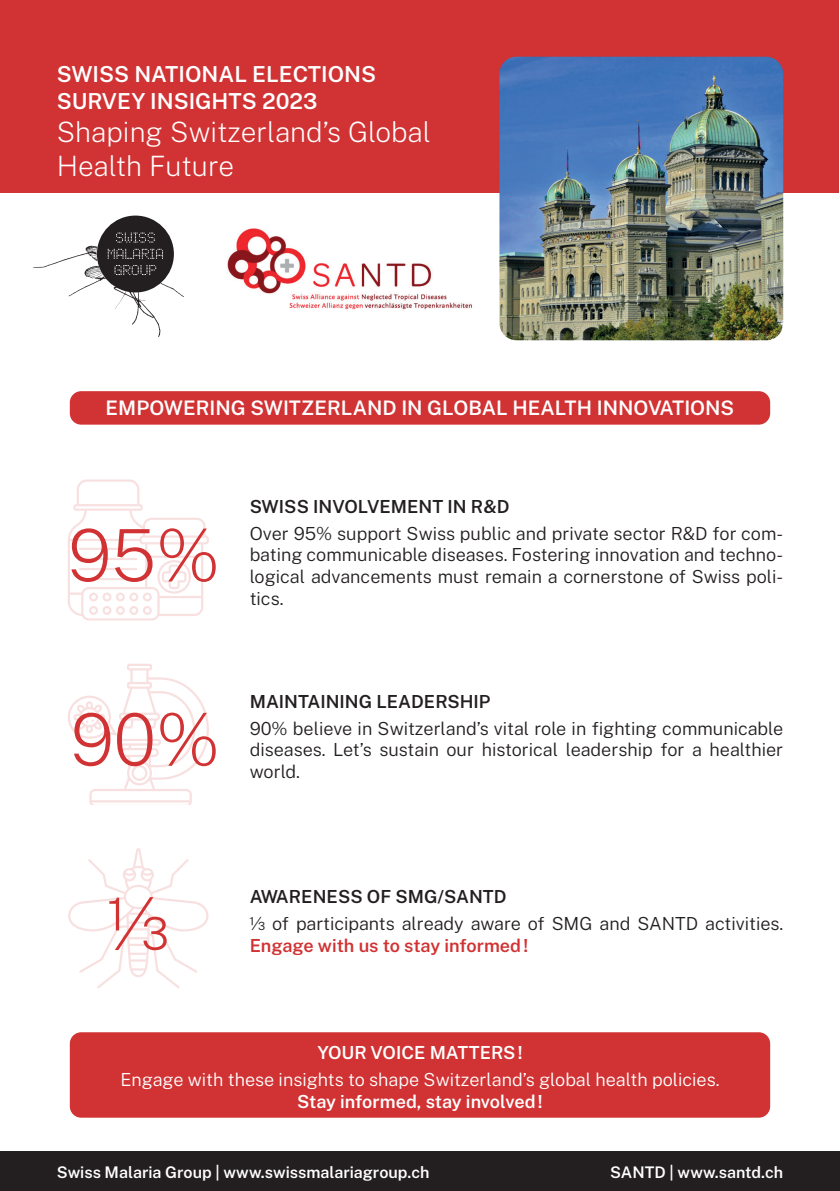
<style>
.page{position:relative;width:840px;height:1191px;background:#fff}
.page>*{position:absolute;margin:0;border:0;box-sizing:border-box;transform-origin:0 0}
.t1{font:200 72px "Public Sans";color:#d13233}
.t2{font:200 28px/33.6px "Public Sans";color:#fff}
.t3{font:600 22px/26.4px "Public Sans";color:#fff}
.t4{font:600 20px "Public Sans";color:#fff}
.t5{font:300 18px/21.6px "Public Sans";color:#231f20;text-align:justify}
.t6{font:300 18px "Public Sans";color:#fff}
.t7{font:600 18px "Public Sans";color:#231f20}
.t8{font:600 18px "Public Sans";color:#fff}
.t9{font:600 18px "Public Sans";color:#d13233}
.t10{font:600 16px "Public Sans";color:#fff}
</style>
<div class="page">
<div style="left:0;top:0;width:838px;height:193px;background:#d13233"></div>
<img style="left:499px;top:57px;width:283px;height:283px">
<svg style="left:68px;top:479px;width:141px;height:141px"></svg>
<div style="left:0;top:1151px;width:839px;height:40px;background:#231f20"></div>
<svg style="left:68px;top:664px;width:141px;height:141px"></svg>
<svg style="left:68px;top:848px;width:141px;height:140px"></svg>
<div style="left:70px;top:1032px;width:699px;height:85px;background:#d13233;border-radius:11px"></div>
<div style="left:70px;top:391px;width:699px;height:33px;background:#d13233;border-radius:11px"></div>
<img style="left:33px;top:245px;width:151px;height:92px">
<div style="left:97px;top:215px;width:77px;height:77px;background:#231f20;border-radius:50%"></div>
<svg style="left:114px;top:265px;width:42px;height:10px"></svg>
<svg style="left:108px;top:249px;width:55px;height:10px"></svg>
<svg style="left:116px;top:232px;width:39px;height:11px"></svg>
<img style="left:227px;top:228px;width:245px;height:82px">
<p class="t3" style="left:57px;top:60px;width:321px">SWISS NATIONAL ELECTIONS<br>SURVEY INSIGHTS 2023</p>
<h2 class="t2" style="left:57px;top:114px;width:375px">Shaping Switzerland’s Global<br>Health Future</h2>
<p class="t4" style="left:106px;top:394px;width:629px">EMPOWERING SWITZERLAND IN GLOBAL HEALTH INNOVATIONS</p>
<h1 class="t1" style="left:68px;top:507px;width:153px">95%</h1>
<p class="t7" style="left:249px;top:494px;width:261px">SWISS INVOLVEMENT IN R&amp;D</p>
<p class="t5" style="left:249px;top:522px;width:534px">Over 95% support Swiss public and private sector R&amp;D for com&shy;bating communicable diseases. Fostering innovation and techno&shy;logical advancements must remain a cornerstone of Swiss poli&shy;tics.</p>
<h1 class="t1" style="left:70px;top:691px;width:151px">90%</h1>
<p class="t7" style="left:249px;top:689px;width:242px">MAINTAINING LEADERSHIP</p>
<p class="t5" style="left:249px;top:717px;width:535px">90% believe in Switzerland’s vital role in fighting communicable diseases. Let’s sustain our historical leadership for a healthier</p>
<p class="t5" style="left:249px;top:760px;width:52px">world.</p>
<h1 class="t1" style="left:107px;top:876px;width:63px">⅓</h1>
<p class="t7" style="left:249px;top:884px;width:258px">AWARENESS OF SMG/SANTD</p>
<p class="t5" style="left:249px;top:912px;width:535px">1/3 of participants already aware of SMG and SANTD activities.</p>
<p class="t9" style="left:249px;top:933px;width:280px">Engage with us to stay informed!</p>
<p class="t8" style="left:317px;top:1040px;width:206px">YOUR VOICE MATTERS!</p>
<p class="t6" style="left:120px;top:1067px;width:600px">Engage with these insights to shape Switzerland’s global health policies.</p>
<p class="t8" style="left:297px;top:1089px;width:247px">Stay informed, stay involved!</p>
<p class="t10" style="left:57px;top:1161px;width:374px">Swiss Malaria Group | www.swissmalariagroup.ch</p>
<p class="t10" style="left:610px;top:1161px;width:174px">SANTD | www.santd.ch</p>
</div>
